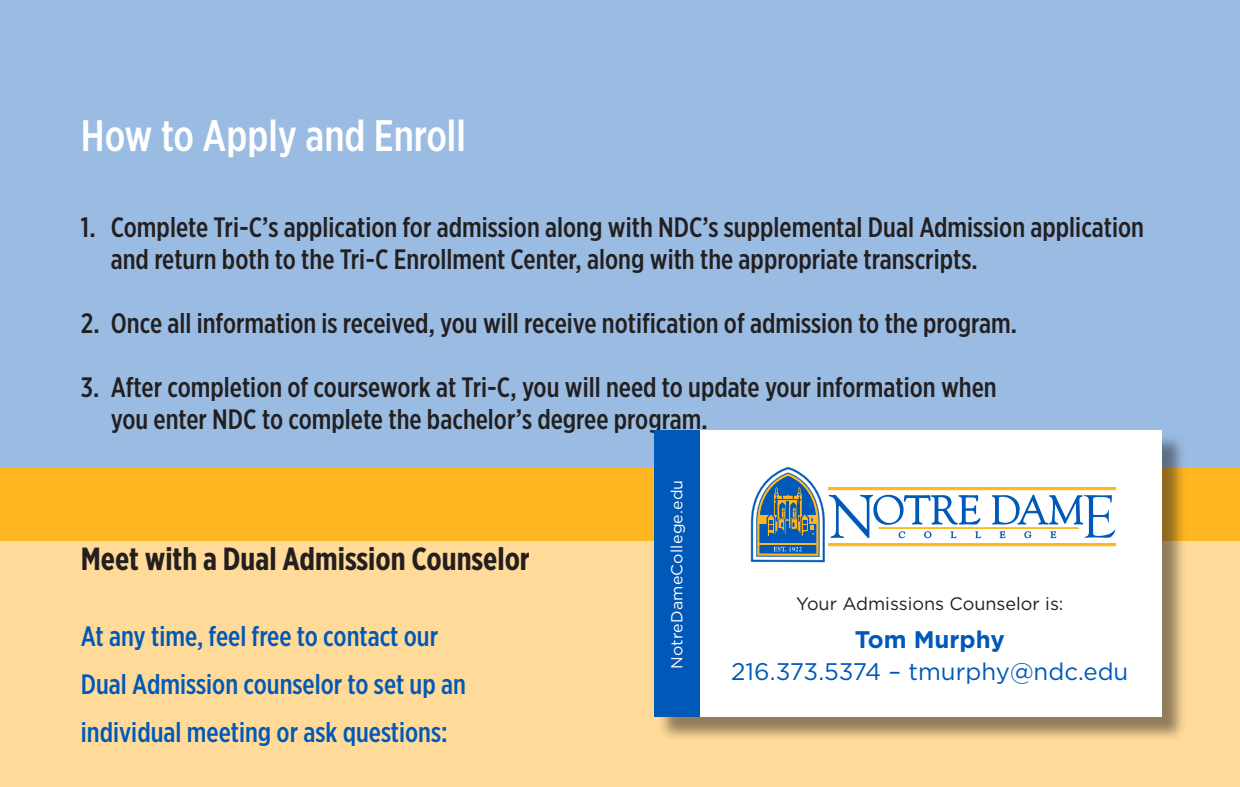
<style>
.page{position:relative;width:1240px;height:787px;background:#fff}
.page>*{position:absolute;margin:0;border:0;box-sizing:border-box;transform-origin:0 0}
.t1{font:500 44px "Gotham X Narrow";color:#fff}
.t2{font:700 32px "Gotham X Narrow";color:#231f20}
.t3{font:500 28px/32px "Gotham X Narrow";color:#231f20}
.t4{font:500 28px/48px "Gotham X Narrow";color:#0058b8}
.t5{font:24px "Gotham";color:#0058b8}
.t6{font:700 24px "Gotham";color:#0058b8}
.t7{font:18px "Gotham";color:#231f20}
.t8{font:16px "Gotham";letter-spacing:.015em;color:#fff}
</style>
<div class="page">
<div style="left:0;top:0;width:1239px;height:786px;background:#9abce2"></div>
<div style="left:0;top:499px;width:1239px;height:287px;background:#ffda98"></div>
<div style="left:0;top:467px;width:1239px;height:74px;background:#ffb620"></div>
<div style="left:657px;top:433px;width:529px;height:309px;background:#231f20;opacity:.5"></div>
<div style="left:654px;top:430px;width:507px;height:287px;background:#fff"></div>
<svg style="left:991px;top:494px;width:124px;height:44px"></svg>
<div style="left:878px;top:527px;width:200px;height:1px;border:1px solid #ffb620"></div>
<div style="left:828px;top:543px;width:287px;height:2px;border:1px solid #ffb620"></div>
<div style="left:828px;top:487px;width:287px;height:2px;border:1px solid #ffb620"></div>
<svg style="left:750px;top:467px;width:231px;height:95px"></svg>
<div style="left:654px;top:430px;width:46px;height:287px;background:#0058b8"></div>
<svg style="left:1232px;top:781px;width:8px;height:6px"></svg>
<h1 class="t1" style="left:81px;top:108px;width:386px">How to Apply and Enroll</h1>
<p class="t3" style="left:111px;top:211px;width:1034px;text-indent:-30px">1. Complete Tri-C’s application for admission along with NDC’s supplemental Dual Admission application and return both to the Tri-C Enrollment Center, along with the appropriate transcripts.</p>
<p class="t3" style="left:81px;top:307px;width:937px">2. Once all information is received, you will receive notification of admission to the program.</p>
<p class="t3" style="left:111px;top:371px;width:887px;text-indent:-30px">3. After completion of coursework at Tri-C, you will need to update your information when you enter NDC to complete the bachelor’s degree program.</p>
<p class="t2" style="left:81px;top:538px;width:450px">Meet with a Dual Admission Counselor</p>
<p class="t4" style="left:81px;top:611px;width:386px">At any time, feel free to contact our<br>Dual Admission counselor to set up an individual meeting or ask questions:</p>
<p class="t8" style="left:666px;top:669px;width:191px;rotate:-90deg">NotreDameCollege.edu</p>
<p class="t7" style="left:796px;top:591px;width:269px">Your Admissions Counselor is:</p>
<p class="t6" style="left:854px;top:623px;width:151px">Tom Murphy</p>
<p class="t5" style="left:731px;top:655px;width:398px">216.373.5374 – tmurphy@ndc.edu</p>
</div>
